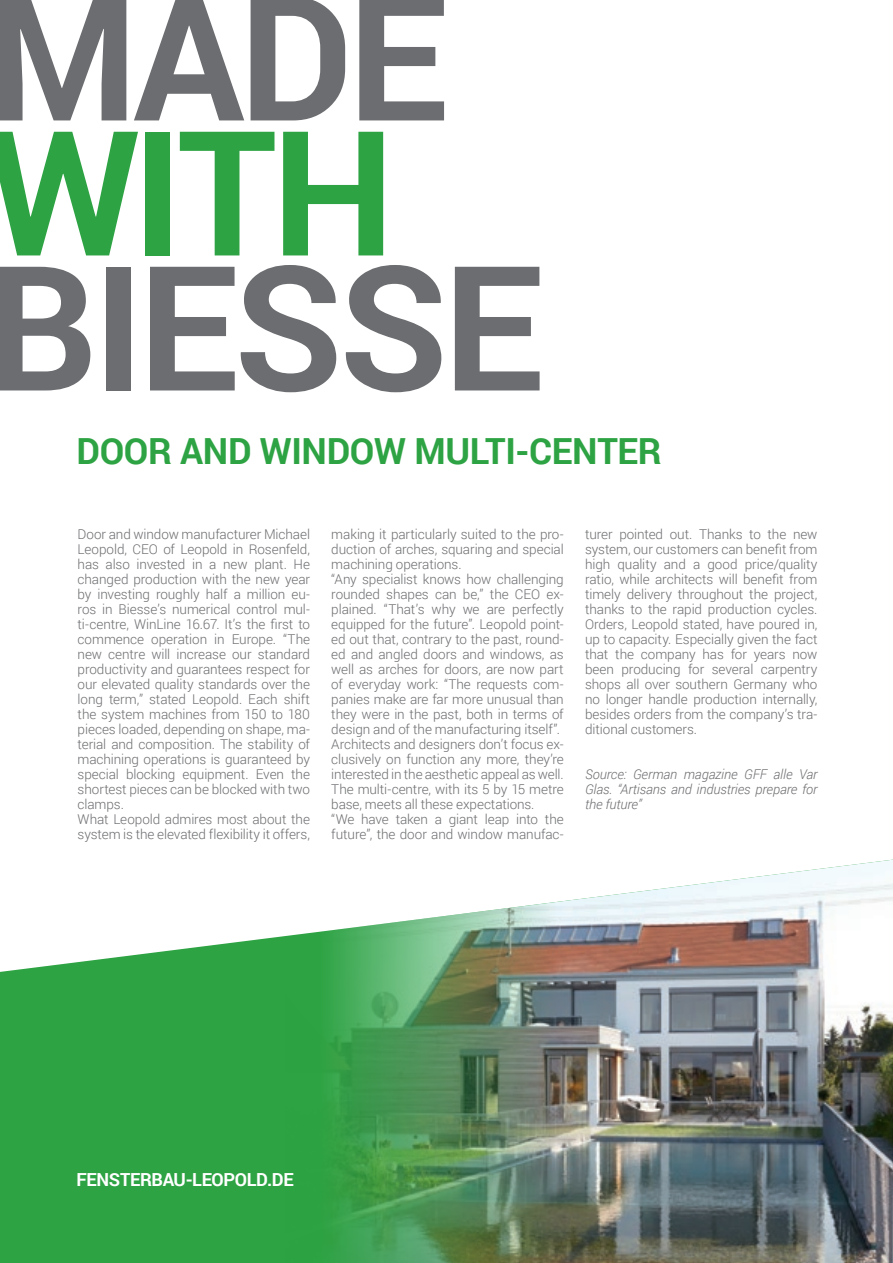
<style>
.page{position:relative;width:893px;height:1263px;background:#fff}
.page>*{position:absolute;margin:0;border:0;box-sizing:border-box;transform-origin:0 0}
.t1{font:700 174px "Roboto";letter-spacing:-.03em;color:#6c6d70}
.t2{font:700 174px "Roboto";color:#2da343}
._5_TITOLINO_Grigio_2{font:700 36px "Roboto";letter-spacing:-.01em;color:#2da343}
.titolo_1__livello_th{font:700 18px "Roboto";letter-spacing:-.02em;color:#fff}
.t3{font:300 13.5px/15px "Roboto";letter-spacing:-.005em;color:#6c6d70;text-align:justify}
.t4{font:italic 300 13.5px/15px "Roboto";letter-spacing:-.005em;color:#6c6d70;text-align:justify}
</style>
<div class="page">
<div style="left:0;top:936px;width:285px;height:327px;background:#2da343"></div>
<img style="left:285px;top:860px;width:608px;height:403px">
<img style="left:892px;top:1084px;width:1px;height:179px">
<p class="t1" style="left:-14px;top:-64px;width:463px">MADE</p>
<p class="t2" style="left:-14px;top:71px;width:410px">WITH</p>
<p class="t1" style="left:-14px;top:206px;width:558px">BIESSE</p>
<p class="_5_TITOLINO_Grigio_2" style="left:77px;top:425px;width:587px">DOOR AND WINDOW MULTI-CENTER</p>
<p class="t3" style="left:78px;top:526px;width:234px">Door and window manufacturer Michael Leopold, CEO of Leopold in Rosenfeld, has also invested in a new plant. He changed production with the new year by investing roughly half a million eu&shy;ros in Biesse’s numerical control mul&shy;ti-centre, WinLine 16.67. It’s the first to commence operation in Europe. “The new centre will increase our standard productivity and guarantees respect for our elevated quality standards over the long term,” stated Leopold. Each shift the system machines from 150 to 180 pieces loaded, depending on shape, ma&shy;terial and composition. The stability of machining operations is guaranteed by special blocking equipment. Even the shortest pieces can be blocked with two clamps.</p>
<p class="t3" style="left:78px;top:811px;width:234px">What Leopold admires most about the system is the elevated flexibility it offers,</p>
<p class="t3" style="left:331px;top:526px;width:234px">making it particularly suited to the pro&shy;duction of arches, squaring and special machining operations.</p>
<p class="t3" style="left:331px;top:571px;width:234px">“Any specialist knows how challenging rounded shapes can be,” the CEO ex&shy;plained. “That’s why we are perfectly equipped for the future”. Leopold point&shy;ed out that, contrary to the past, round&shy;ed and angled doors and windows, as well as arches for doors, are now part of everyday work: “The requests com&shy;panies make are far more unusual than they were in the past, both in terms of design and of the manufacturing itself”.</p>
<p class="t3" style="left:331px;top:736px;width:234px">Architects and designers don’t focus ex&shy;clusively on function any more, they’re interested in the aesthetic appeal as well.<br>The multi-centre, with its 5 by 15 metre base, meets all these expectations.</p>
<p class="t3" style="left:331px;top:811px;width:234px">“We have taken a giant leap into the future”, the door and window manufac-</p>
<p class="t3" style="left:585px;top:526px;width:234px">turer pointed out. Thanks to the new system, our customers can benefit from high quality and a good price/quality ratio, while architects will benefit from timely delivery throughout the project, thanks to the rapid production cycles.<br>Orders, Leopold stated, have poured in, up to capacity. Especially given the fact that the company has for years now been producing for several carpentry shops all over southern Germany who no longer handle production internally, besides orders from the company’s tra&shy;ditional customers.</p>
<p class="t4" style="left:585px;top:766px;width:234px">Source: German magazine GFF alle Var Glas. “Artisans and industries prepare for the future”</p>
<p class="titolo_1__livello_th" style="left:77px;top:1167px;width:219px">FENSTERBAU-LEOPOLD.DE</p>
</div>
